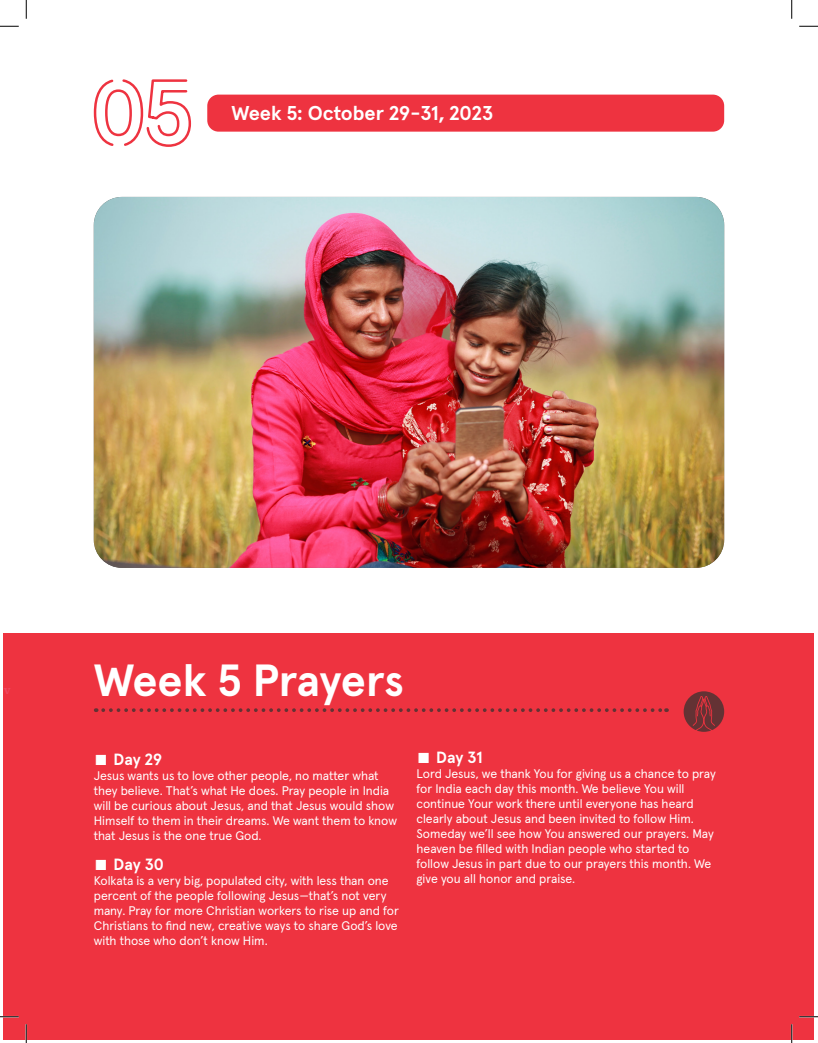
<style>
.page{position:relative;width:818px;height:1043px;background:#fff}
.page>*{position:absolute;margin:0;border:0;box-sizing:border-box;transform-origin:0 0}
.t1{font:700 45px "Apercu Pro";letter-spacing:-.02em;color:#fff}
.t2{font:700 20px "Apercu Pro";color:#fff}
.t3{font:700 16.25px "Apercu Pro";color:#fff}
.t4{font:12.5px/15px "Apercu Pro";color:#fff}
.t5{font:700 11.25px "Noto Serif";color:#ef495f}
</style>
<div class="page">
<div style="left:207px;top:95px;width:517px;height:37px;background:#ee3340;border-radius:11px"></div>
<svg style="left:95px;top:79px;width:97px;height:68px"></svg>
<img style="left:94px;top:197px;width:630px;height:371px">
<div style="left:4px;top:633px;width:810px;height:406px;background:#ee3340"></div>
<svg style="left:103px;top:708px;width:564px;height:4px"></svg>
<svg style="left:683px;top:691px;width:41px;height:40px"></svg>
<svg style="left:0;top:25px;width:19px;height:2px"></svg>
<svg style="left:799px;top:25px;width:19px;height:2px"></svg>
<svg style="left:0;top:1015px;width:19px;height:2px"></svg>
<svg style="left:799px;top:1016px;width:19px;height:1px"></svg>
<svg style="left:25px;top:0;width:2px;height:19px"></svg>
<svg style="left:25px;top:1024px;width:2px;height:18px"></svg>
<svg style="left:791px;top:0;width:1px;height:19px"></svg>
<svg style="left:790px;top:1024px;width:2px;height:18px"></svg>
<h2 class="t2" style="left:231px;top:98px;width:263px">Week 5: October 29-31, 2023</h2>
<p class="t5" style="left:4px;top:682px;width:8px">v</p>
<h1 class="t1" style="left:94px;top:645px;width:312px">Week 5 Prayers</h1>
<h3 class="t3" style="left:114px;top:746px;width:50px">Day 29</h3>
<p class="t4" style="left:94px;top:766px;width:305px">Jesus wants us to love other people, no matter what they believe. That’s what He does. Pray people in India will be curious about Jesus, and that Jesus would show Himself to them in their dreams. We want them to know that Jesus is the one true God.</p>
<h3 class="t3" style="left:114px;top:851px;width:52px">Day 30</h3>
<p class="t4" style="left:94px;top:871px;width:306px">Kolkata is a very big, populated city, with less than one percent of the people following Jesus—that’s not very many. Pray for more Christian workers to rise up and for Christians to find new, creative ways to share God’s love with those who don’t know Him.</p>
<h3 class="t3" style="left:436px;top:744px;width:48px">Day 31</h3>
<p class="t4" style="left:416px;top:764px;width:301px">Lord Jesus, we thank You for giving us a chance to pray for India each day this month. We believe You will continue Your work there until everyone has heard clearly about Jesus and been invited to follow Him.<br>Someday we’ll see how You answered our prayers. May heaven be filled with Indian people who started to follow Jesus in part due to our prayers this month. We give you all honor and praise.</p>
</div>
